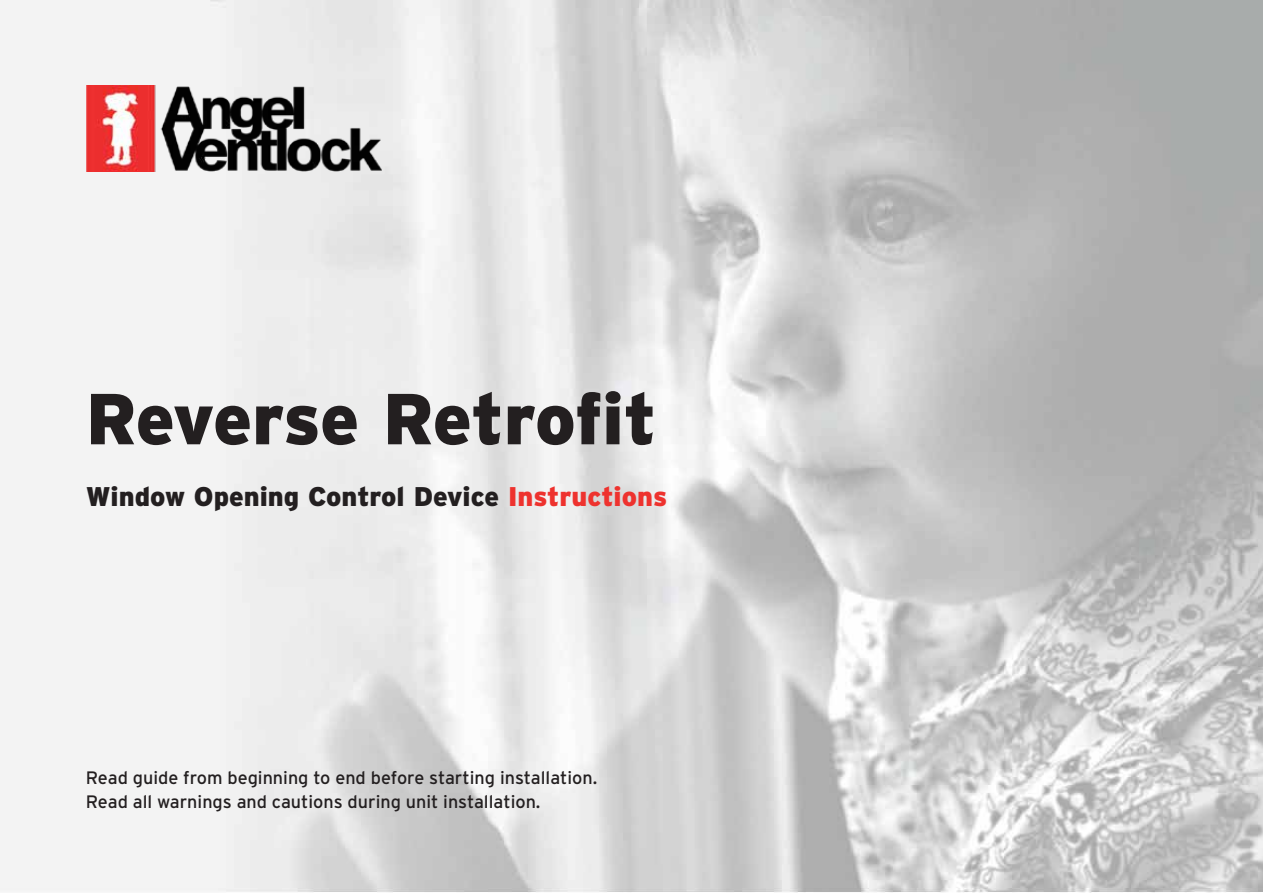
<style>
.page{position:relative;width:1263px;height:893px;background:#fff}
.page>*{position:absolute;margin:0;border:0;box-sizing:border-box;transform-origin:0 0}
.t1{font:900 72px "Interstate";letter-spacing:-.015em;color:#231f20}
.t2{font:900 27px "Interstate";color:#231f20}
.t3{font:18px/24px "Interstate";color:#231f20}
.s1{color:#ee322e}
</style>
<div class="page">
<img style="left:0;top:0;width:1263px;height:893px">
<img style="left:87px;top:85px;width:294px;height:87px">
<h1 class="t1" style="left:86px;top:378px;width:572px">Reverse Retrofit</h1>
<h2 class="t2" style="left:86px;top:481px;width:583px">Window Opening Control Device <span class="s1">Instructions</span></h2>
<p class="t3" style="left:86px;top:766px;width:513px">Read guide from beginning to end before starting installation.<br>Read all warnings and cautions during unit installation.</p>
</div>
